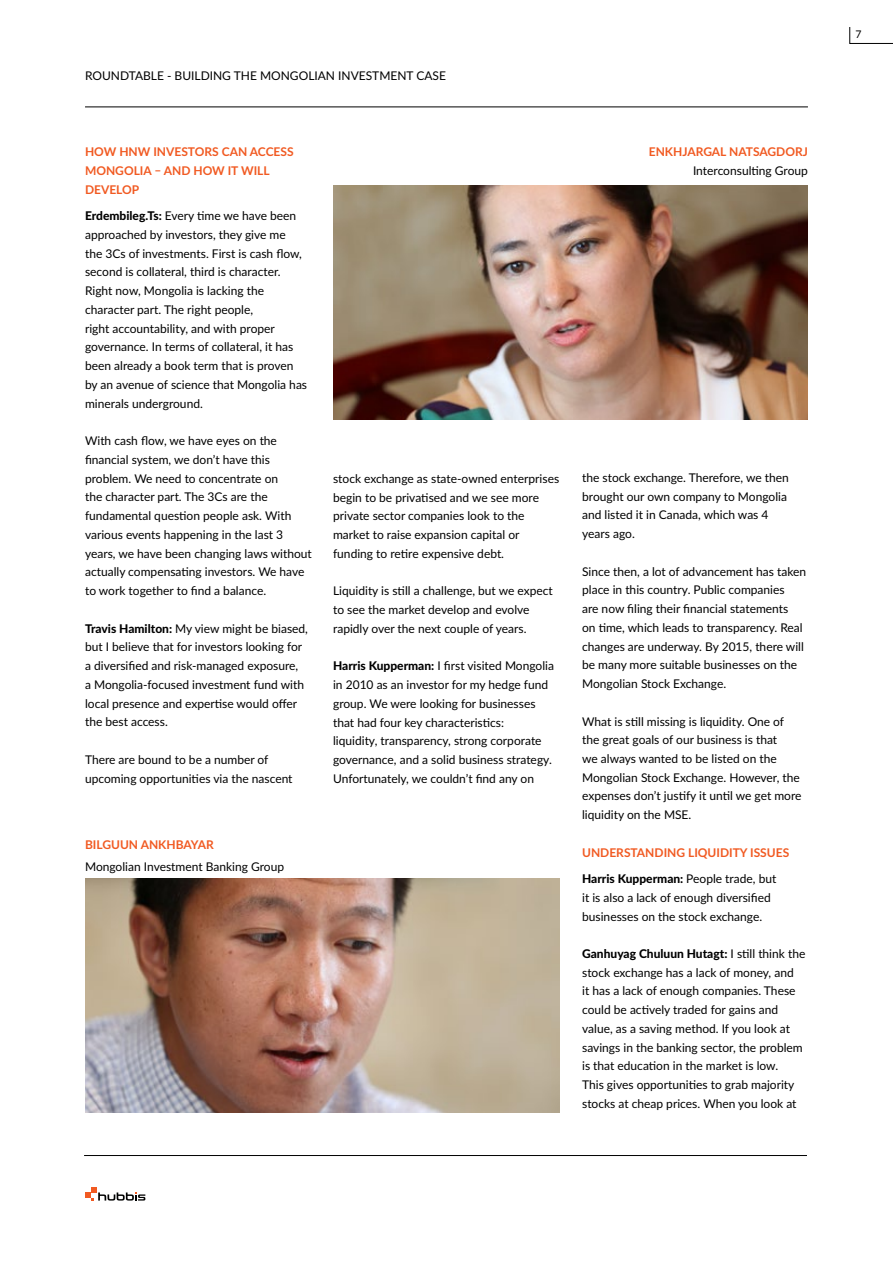
<style>
.page{position:relative;width:893px;height:1263px;background:#fff}
.page>*{position:absolute;margin:0;border:0;box-sizing:border-box;transform-origin:0 0}
.t1{font:12px/18.8px "Lato";color:#000}
.t2{font:700 12px/18.8px "Lato";color:#f15a22}
.t3{font:10.5px "Lato";color:#000}
.s1{font-weight:800}
.s2{font-weight:800;color:#000}
.s3{font-weight:400;color:#000}
</style>
<div class="page">
<hr style="left:85px;top:107px;width:723px;height:1px;background:#000">
<svg style="left:86px;top:1187px;width:59px;height:13px"></svg>
<hr style="left:84px;top:1155px;width:723px;height:1px;background:#000">
<svg style="left:849px;top:27px;width:44px;height:17px"></svg>
<img style="left:85px;top:879px;width:475px;height:233px">
<img style="left:333px;top:186px;width:475px;height:234px">
<p class="t1" style="left:85px;top:65px;width:362px">ROUNDTABLE - BUILDING THE MONGOLIAN INVESTMENT CASE</p>
<p class="t2" style="left:85px;top:142px;width:210px">HOW HNW INVESTORS CAN ACCESS<br>MONGOLIA – AND HOW IT WILL<br>DEVELOP</p>
<p class="t1" style="left:85px;top:206px;width:224px"><span class="s1">Erdembileg.Ts:</span> Every time we have been approached by investors, they give me<br>the 3Cs of investments. First is cash flow, second is collateral, third is character.<br>Right now, Mongolia is lacking the character part. The right people,<br>right accountability, and with proper governance. In terms of collateral, it has been already a book term that is proven by an avenue of science that Mongolia has minerals underground.</p>
<p class="t1" style="left:85px;top:431px;width:228px">With cash flow, we have eyes on the financial system, we don’t have this problem. We need to concentrate on<br>the character part. The 3Cs are the fundamental question people ask. With various events happening in the last 3 years, we have been changing laws without actually compensating investors. We have to work together to find a balance.</p>
<p class="t1" style="left:85px;top:618px;width:224px"><span class="s1">Travis Hamilton:</span> My view might be biased, but I believe that for investors looking for a diversified and risk-managed exposure,<br>a Mongolia-focused investment fund with local presence and expertise would offer the best access.</p>
<p class="t1" style="left:85px;top:749px;width:209px">There are bound to be a number of upcoming opportunities via the nascent</p>
<p class="t1" style="left:333px;top:469px;width:228px">stock exchange as state-owned enterprises begin to be privatised and we see more private sector companies look to the market to raise expansion capital or funding to retire expensive debt.</p>
<p class="t1" style="left:333px;top:581px;width:221px">Liquidity is still a challenge, but we expect to see the market develop and evolve rapidly over the next couple of years.</p>
<p class="t1" style="left:333px;top:656px;width:222px"><span class="s1">Harris Kupperman:</span> I first visited Mongolia in 2010 as an investor for my hedge fund group. We were looking for businesses that had four key characteristics:<br>liquidity, transparency, strong corporate governance, and a solid business strategy.<br>Unfortunately, we couldn’t find any on</p>
<p class="t2" style="left:85px;top:835px;width:130px">BILGUUN ANKHBAYAR</p>
<p class="t1" style="left:85px;top:857px;width:201px">Mongolian Investment Banking Group</p>
<p class="t2" style="left:649px;top:142px;width:161px">ENKHJARGAL NATSAGDORJ</p>
<p class="t1" style="left:693px;top:161px;width:116px">Interconsulting Group</p>
<p class="t1" style="left:582px;top:467px;width:208px">the stock exchange. Therefore, we then brought our own company to Mongolia and listed it in Canada, which was 4 years ago.</p>
<p class="t1" style="left:582px;top:561px;width:226px">Since then, a lot of advancement has taken place in this country. Public companies<br>are now filing their financial statements<br>on time, which leads to transparency. Real changes are underway. By 2015, there will be many more suitable businesses on the Mongolian Stock Exchange.</p>
<p class="t1" style="left:582px;top:711px;width:221px">What is still missing is liquidity. One of the great goals of our business is that<br>we always wanted to be listed on the Mongolian Stock Exchange. However, the expenses don’t justify it until we get more liquidity on the MSE.</p>
<p class="t2" style="left:582px;top:839px;width:209px;line-height:26.2px">UNDERSTANDING LIQUIDITY ISSUES<br><span class="s2">Harris Kupperman:</span> <span class="s3">People trade, but</span></p>
<p class="t1" style="left:582px;top:887px;width:190px">it is also a lack of enough diversified businesses on the stock exchange.</p>
<p class="t1" style="left:582px;top:944px;width:225px"><span class="s1">Ganhuyag Chuluun Hutagt:</span> I still think the stock exchange has a lack of money, and<br>it has a lack of enough companies. These could be actively traded for gains and value, as a saving method. If you look at savings in the banking sector, the problem is that education in the market is low.<br>This gives opportunities to grab majority stocks at cheap prices. When you look at</p>
<p class="t3" style="left:855px;top:26px;width:8px">7</p>
</div>
